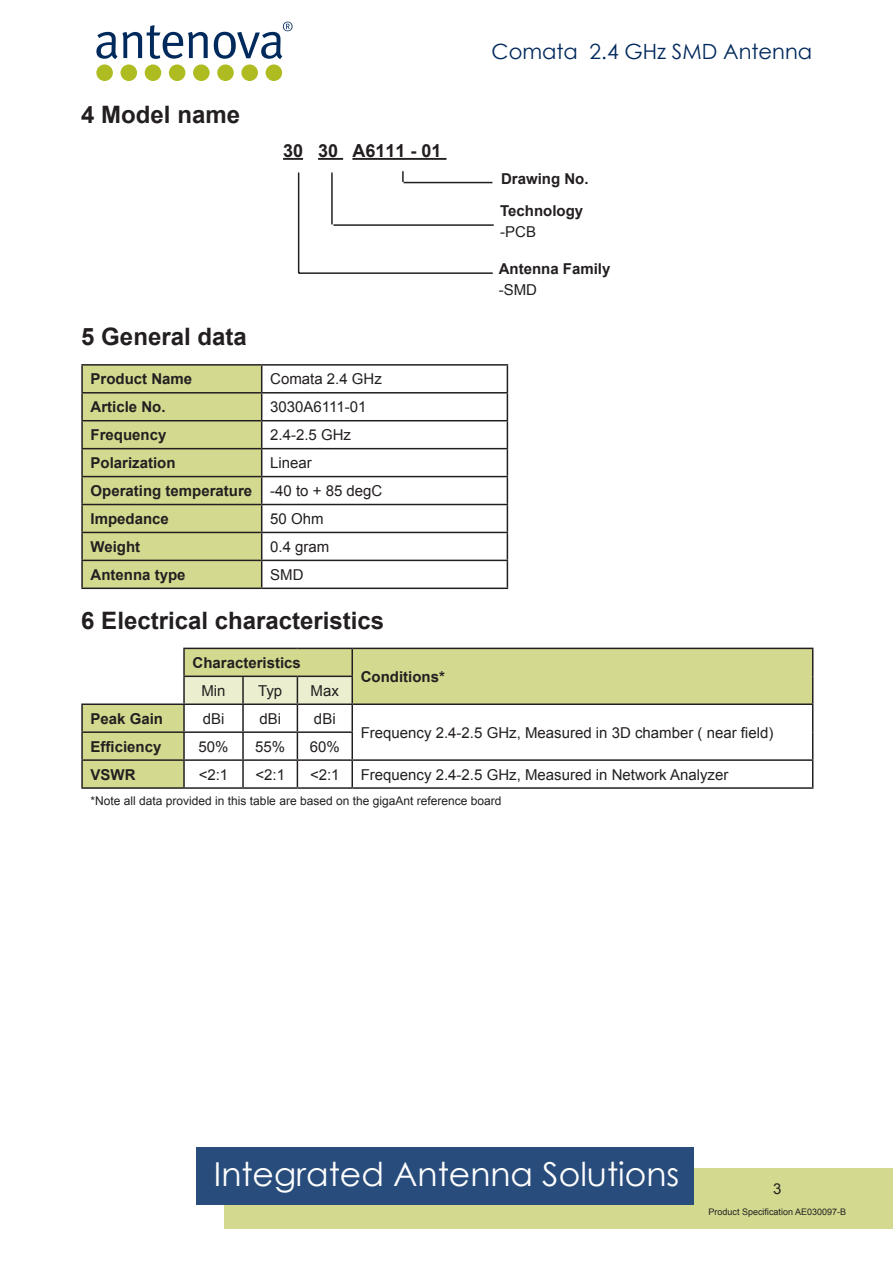
<style>
.page{position:relative;width:893px;height:1263px;background:#fff}
.page>*{position:absolute;margin:0;border:0;box-sizing:border-box;transform-origin:0 0}
.t1{font:33px "Century Gothic";color:#fff}
.t2{font:700 24px "Arial";color:#231f20}
.t3{font:21px "Century Gothic";color:#00295c}
.t4{font:700 18px "Arial";color:#231f20}
.t5{font:15px "Arial";color:#231f20}
.t6{font:700 15px/27.9px "Arial";color:#231f20}
.t7{font:12px "Arial";color:#231f20}
.t8{font:9px "Arial";color:#231f20}
.s1{font-weight:400}
</style>
<div class="page">
<svg style="left:96px;top:25px;width:112px;height:34px"></svg>
<svg style="left:214px;top:22px;width:79px;height:37px"></svg>
<div style="left:96px;top:64px;width:17px;height:17px;background:#aebc21;border-radius:50%"></div>
<div style="left:266px;top:64px;width:16px;height:17px;background:#aebc21;border-radius:50%"></div>
<div style="left:241px;top:64px;width:17px;height:17px;background:#aebc21;border-radius:50%"></div>
<div style="left:217px;top:64px;width:17px;height:17px;background:#aebc21;border-radius:50%"></div>
<div style="left:193px;top:64px;width:17px;height:17px;background:#aebc21;border-radius:50%"></div>
<div style="left:169px;top:64px;width:16px;height:17px;background:#aebc21;border-radius:50%"></div>
<div style="left:145px;top:64px;width:16px;height:17px;background:#aebc21;border-radius:50%"></div>
<div style="left:121px;top:64px;width:16px;height:17px;background:#aebc21;border-radius:50%"></div>
<div style="left:224px;top:1168px;width:669px;height:61px;background:#d3d98f"></div>
<div style="left:197px;top:1148px;width:497px;height:57px;background:#284c7b"></div>
<hr style="left:283px;top:158px;width:20px;height:2px;background:#231f20">
<hr style="left:318px;top:158px;width:25px;height:2px;background:#231f20">
<hr style="left:352px;top:158px;width:94px;height:2px;background:#231f20">
<svg style="left:402px;top:171px;width:2px;height:11px"></svg>
<hr style="left:404px;top:182px;width:88px;height:1px;background:#231f20">
<hr style="left:333px;top:224px;width:161px;height:2px;background:#231f20">
<hr style="left:299px;top:272px;width:194px;height:2px;background:#231f20">
<hr style="left:331px;top:172px;width:2px;height:52px;background:#231f20">
<hr style="left:298px;top:172px;width:1px;height:101px;background:#231f20">
<hr style="left:81px;top:364px;width:181px;height:2px;background:#231f20">
<hr style="left:81px;top:366px;width:2px;height:26px;background:#231f20">
<hr style="left:262px;top:364px;width:246px;height:2px;background:#231f20">
<hr style="left:81px;top:392px;width:181px;height:1px;background:#231f20">
<hr style="left:81px;top:393px;width:2px;height:27px;background:#231f20">
<hr style="left:262px;top:392px;width:246px;height:1px;background:#231f20">
<hr style="left:81px;top:420px;width:181px;height:1px;background:#231f20">
<hr style="left:81px;top:421px;width:2px;height:27px;background:#231f20">
<hr style="left:262px;top:420px;width:246px;height:1px;background:#231f20">
<hr style="left:81px;top:448px;width:181px;height:1px;background:#231f20">
<hr style="left:81px;top:449px;width:2px;height:27px;background:#231f20">
<hr style="left:262px;top:448px;width:246px;height:1px;background:#231f20">
<hr style="left:81px;top:476px;width:181px;height:1px;background:#231f20">
<hr style="left:81px;top:477px;width:2px;height:27px;background:#231f20">
<hr style="left:262px;top:476px;width:246px;height:1px;background:#231f20">
<hr style="left:81px;top:504px;width:181px;height:1px;background:#231f20">
<hr style="left:81px;top:505px;width:2px;height:27px;background:#231f20">
<hr style="left:262px;top:504px;width:246px;height:1px;background:#231f20">
<hr style="left:81px;top:532px;width:181px;height:1px;background:#231f20">
<hr style="left:81px;top:533px;width:2px;height:27px;background:#231f20">
<hr style="left:262px;top:532px;width:246px;height:1px;background:#231f20">
<hr style="left:81px;top:560px;width:181px;height:1px;background:#231f20">
<hr style="left:81px;top:561px;width:2px;height:26px;background:#231f20">
<hr style="left:262px;top:560px;width:246px;height:1px;background:#231f20">
<svg style="left:82px;top:365px;width:180px;height:222px;background:#c3c885"></svg>
<svg style="left:507px;top:366px;width:1px;height:221px"></svg>
<hr style="left:81px;top:587px;width:181px;height:2px;background:#231f20">
<hr style="left:262px;top:587px;width:246px;height:2px;background:#231f20">
<svg style="left:83px;top:649px;width:729px;height:138px"></svg>
<hr style="left:183px;top:648px;width:60px;height:1px;background:#231f20">
<hr style="left:243px;top:648px;width:54px;height:1px;background:#231f20">
<hr style="left:297px;top:648px;width:55px;height:1px;background:#231f20">
<hr style="left:352px;top:648px;width:461px;height:1px;background:#231f20">
<hr style="left:351px;top:649px;width:2px;height:26px;background:#231f20">
<hr style="left:183px;top:675px;width:60px;height:2px;background:#231f20">
<hr style="left:243px;top:675px;width:54px;height:2px;background:#231f20">
<hr style="left:297px;top:675px;width:56px;height:2px;background:#231f20">
<hr style="left:351px;top:677px;width:2px;height:26px;background:#231f20">
<hr style="left:81px;top:705px;width:2px;height:26px;background:#231f20">
<hr style="left:183px;top:705px;width:2px;height:26px;background:#231f20">
<hr style="left:352px;top:703px;width:461px;height:2px;background:#231f20">
<hr style="left:351px;top:705px;width:2px;height:26px;background:#231f20">
<hr style="left:81px;top:731px;width:103px;height:2px;background:#231f20">
<hr style="left:81px;top:733px;width:2px;height:26px;background:#231f20">
<hr style="left:183px;top:733px;width:2px;height:26px;background:#231f20">
<hr style="left:297px;top:731px;width:56px;height:2px;background:#231f20">
<hr style="left:351px;top:733px;width:2px;height:26px;background:#231f20">
<hr style="left:81px;top:759px;width:103px;height:2px;background:#231f20">
<hr style="left:81px;top:761px;width:2px;height:26px;background:#231f20">
<hr style="left:183px;top:761px;width:2px;height:26px;background:#231f20">
<svg style="left:184px;top:676px;width:168px;height:111px"></svg>
<hr style="left:352px;top:759px;width:461px;height:2px;background:#231f20">
<hr style="left:351px;top:761px;width:2px;height:26px;background:#231f20">
<svg style="left:812px;top:649px;width:1px;height:138px"></svg>
<hr style="left:81px;top:787px;width:103px;height:2px;background:#231f20">
<hr style="left:184px;top:787px;width:59px;height:2px;background:#231f20">
<hr style="left:243px;top:787px;width:54px;height:2px;background:#231f20">
<hr style="left:297px;top:787px;width:55px;height:2px;background:#231f20">
<hr style="left:352px;top:787px;width:461px;height:2px;background:#231f20">
<hr style="left:183px;top:649px;width:2px;height:26px;background:#231f20">
<hr style="left:183px;top:677px;width:2px;height:26px;background:#231f20">
<hr style="left:81px;top:703px;width:103px;height:2px;background:#231f20">
<h2 class="t2" style="left:81px;top:106px;width:160px">4 Model name</h2>
<p class="t4" style="left:283px;top:144px;width:160px">30 30 A6111 - 01</p>
<h2 class="t2" style="left:81px;top:328px;width:167px">5 General data</h2>
<p class="t6" style="left:91px;top:366px;width:103px">Product Name</p>
<p class="t5" style="left:270px;top:369px;width:113px">Comata 2.4 GHz</p>
<p class="t6" style="left:91px;top:394px;width:77px">Article No.</p>
<p class="t5" style="left:270px;top:397px;width:98px">3030A6111-01</p>
<p class="t6" style="left:91px;top:422px;width:77px">Frequency</p>
<p class="t5" style="left:270px;top:425px;width:82px">2.4-2.5 GHz</p>
<p class="t6" style="left:91px;top:450px;width:87px">Polarization</p>
<p class="t6" style="left:91px;top:450px;width:293px;text-indent:180px"><span class="s1">Linear<br></span>Operating temperature <span class="s1">-40 to + 85 degC<br></span>Impedance</p>
<p class="t5" style="left:270px;top:509px;width:55px">50 Ohm</p>
<h3 class="t3" style="left:492px;top:43px;width:322px">Comata 2.4 GHz SMD Antenna</h3>
<p class="t6" style="left:501px;top:166px;width:89px">Drawing No.</p>
<p class="t6" style="left:500px;top:198px;width:85px">Technology</p>
<p class="t5" style="left:500px;top:222px;width:37px">-PCB</p>
<p class="t6" style="left:499px;top:256px;width:113px">Antenna Family</p>
<p class="t5" style="left:499px;top:280px;width:40px">-SMD</p>
<p class="t6" style="left:91px;top:534px;width:51px">Weight</p>
<p class="t5" style="left:270px;top:537px;width:61px">0.4 gram</p>
<p class="t6" style="left:91px;top:562px;width:97px">Antenna type</p>
<p class="t5" style="left:270px;top:565px;width:35px">SMD</p>
<h2 class="t2" style="left:81px;top:611px;width:304px">6 Electrical characteristics</h2>
<p class="t6" style="left:193px;top:650px;width:110px">Characteristics</p>
<p class="t6" style="left:361px;top:664px;width:86px">Conditions*</p>
<p class="t5" style="left:201px;top:681px;width:26px">Min</p>
<p class="t5" style="left:258px;top:681px;width:26px">Typ</p>
<p class="t5" style="left:311px;top:681px;width:30px">Max</p>
<p class="t6" style="left:91px;top:706px;width:74px">Peak Gain</p>
<p class="t5" style="left:203px;top:709px;width:23px">dBi</p>
<p class="t5" style="left:259px;top:709px;width:23px">dBi</p>
<p class="t5" style="left:314px;top:709px;width:23px">dBi</p>
<p class="t5" style="left:361px;top:722px;width:414px">Frequency 2.4-2.5 GHz, Measured in 3D chamber ( near field)</p>
<p class="t6" style="left:91px;top:733px;width:72px">Efficiency</p>
<p class="t5" style="left:198px;top:736px;width:32px">50%</p>
<p class="t5" style="left:255px;top:736px;width:32px">55%</p>
<p class="t5" style="left:310px;top:736px;width:32px">60%</p>
<p class="t6" style="left:91px;top:762px;width:46px">VSWR</p>
<p class="t5" style="left:199px;top:764px;width:31px">&lt;2:1</p>
<p class="t5" style="left:255px;top:764px;width:31px">&lt;2:1</p>
<p class="t5" style="left:310px;top:764px;width:31px">&lt;2:1</p>
<p class="t5" style="left:361px;top:764px;width:369px">Frequency 2.4-2.5 GHz, Measured in Network Analyzer</p>
<p class="t7" style="left:91px;top:793px;width:412px">*Note all data provided in this table are based on the gigaAnt reference board</p>
<h1 class="t1" style="left:214px;top:1161px;width:467px">Integrated Antenna Solutions</h1>
<p class="t5" style="left:773px;top:1179px;width:10px">3</p>
<p class="t8" style="left:709px;top:1206px;width:139px">Product Specification AE030097-B</p>
</div>
